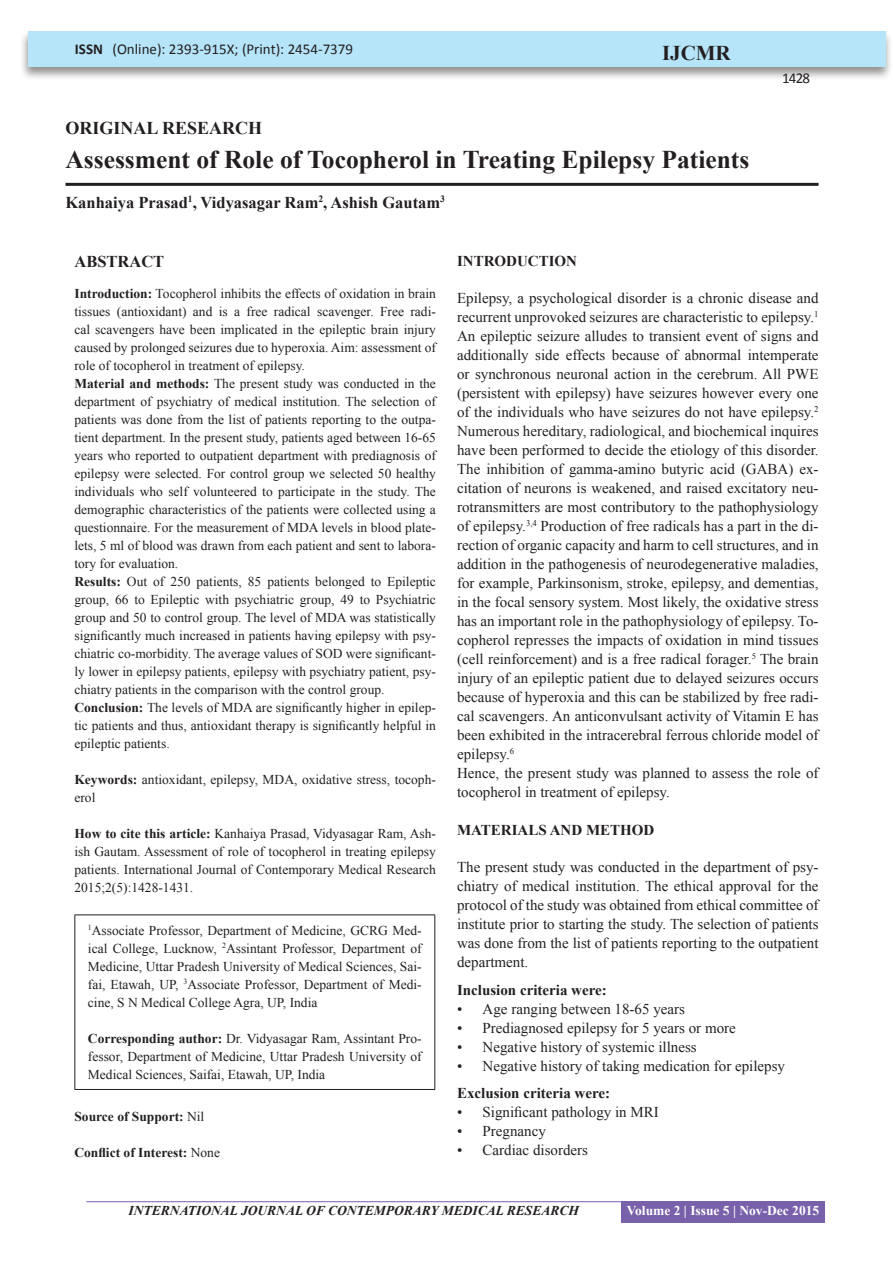
<style>
.page{position:relative;width:893px;height:1263px;background:#fff}
.page>*{position:absolute;margin:0;border:0;box-sizing:border-box;transform-origin:0 0}
.A_Title_New{font:700 25.5px "Times New Roman";color:#231f20}
.t1{font:700 21px "Times New Roman";color:#231f20}
.AT_new{font:700 18px "Times New Roman";color:#231f20}
.AU-New{font:700 16.5px "Times New Roman";color:#231f20}
.ABS_new{font:700 16.5px "Times New Roman";color:#231f20}
.TX_New{font:15px/19px "Times New Roman";color:#231f20;text-align:justify}
.TX_New-2{font:700 15px "Times New Roman";color:#231f20}
.t2{font:15px "Calibri";color:#231f20}
.ABS_TEXT_New{font:13.5px/18px "Times New Roman";color:#231f20;text-align:justify}
.Affi_New{font:13.5px/18px "Times New Roman";color:#231f20;text-align:justify}
.HTC_new{font:13.5px/18px "Times New Roman";color:#231f20;text-align:justify}
.Corresponding{font:13.5px/18px "Times New Roman";color:#231f20;text-align:justify}
.Keyword_New{font:13.5px/18px "Times New Roman";color:#231f20}
.t3{font:italic 700 13.5px "Times New Roman";color:#231f20}
.t4{font:700 13.5px "Times New Roman";color:#fff}
.COI_New{font:700 13.5px "Times New Roman";color:#231f20}
.SOS_New{font:700 13.5px "Times New Roman";color:#231f20}
.s1{font-weight:700}
.s2{font-weight:400}
</style>
<div class="page">
<div style="left:19px;top:29px;width:874px;height:52px;background:#231f20;opacity:.5"></div>
<div style="left:28px;top:31px;width:857px;height:35px;background:#b6e4f9"></div>
<hr style="left:86px;top:1201px;width:586px;height:1px;background:#7960aa">
<div style="left:621px;top:1201px;width:204px;height:22px;background:#7960aa"></div>
<hr style="left:65px;top:183px;width:754px;height:3px;background:#231f20">
<hr style="left:74px;top:914px;width:361px;height:1px;background:#231f20">
<hr style="left:74px;top:915px;width:1px;height:174px;background:#231f20">
<hr style="left:434px;top:915px;width:1px;height:174px;background:#231f20">
<hr style="left:74px;top:1089px;width:361px;height:1px;background:#231f20">
<p class="t2" style="left:75px;top:40px;width:280px"><span class="s1">ISSN</span> (Online): 2393-915X; (Print): 2454-7379</p>
<h2 class="t1" style="left:662px;top:39px;width:70px">IJCMR</h2>
<p class="AT_new" style="left:65px;top:115px;width:198px">ORIGINAL RESEARCH</p>
<p class="A_Title_New" style="left:65px;top:142px;width:685px">Assessment of Role of Tocopherol in Treating Epilepsy Patients</p>
<p class="AU-New" style="left:65px;top:191px;width:381px">Kanhaiya Prasad<sup>1</sup>, Vidyasagar Ram<sup>2</sup>, Ashish Gautam<sup>3</sup></p>
<p class="t2" style="left:782px;top:69px;width:30px">1428</p>
<p class="ABS_new" style="left:74px;top:250px;width:91px">ABSTRACT</p>
<p class="ABS_TEXT_New" style="left:74px;top:284px;width:363px"><span class="s1">Introduction:</span> Tocopherol inhibits the effects of oxidation in brain tissues (antioxidant) and is a free radical scavenger. Free radi&shy;cal scavengers have been implicated in the epileptic brain injury caused by prolonged seizures due to hyperoxia. Aim: assessment of role of tocopherol in treatment of epilepsy.</p>
<p class="ABS_TEXT_New" style="left:74px;top:374px;width:363px"><span class="s1">Material and methods:</span> The present study was conducted in the department of psychiatry of medical institution. The selection of patients was done from the list of patients reporting to the outpa&shy;tient department. In the present study, patients aged between 16-65 years who reported to outpatient department with prediagnosis of epilepsy were selected. For control group we selected 50 healthy individuals who self volunteered to participate in the study. The demographic characteristics of the patients were collected using a questionnaire. For the measurement of MDA levels in blood plate&shy;lets, 5 ml of blood was drawn from each patient and sent to labora&shy;tory for evaluation.</p>
<p class="ABS_TEXT_New" style="left:74px;top:572px;width:363px"><span class="s1">Results:</span> Out of 250 patients, 85 patients belonged to Epileptic group, 66 to Epileptic with psychiatric group, 49 to Psychiatric group and 50 to control group. The level of MDA was statistically significantly much increased in patients having epilepsy with psy&shy;chiatric co-morbidity. The average values of SOD were significant&shy;ly lower in epilepsy patients, epilepsy with psychiatry patient, psy&shy;chiatry patients in the comparison with the control group.</p>
<p class="ABS_TEXT_New" style="left:74px;top:698px;width:363px"><span class="s1">Conclusion:</span> The levels of MDA are significantly higher in epilep&shy;tic patients and thus, antioxidant therapy is significantly helpful in epileptic patients.</p>
<p class="Keyword_New" style="left:74px;top:770px;width:363px"><span class="s1">Keywords:</span> antioxidant, epilepsy, MDA, oxidative stress, tocoph&shy;erol</p>
<p class="HTC_new" style="left:74px;top:824px;width:363px"><span class="s1">How to cite this article:</span> Kanhaiya Prasad, Vidyasagar Ram, Ash&shy;ish Gautam. Assessment of role of tocopherol in treating epilepsy patients. International Journal of Contemporary Medical Research 2015;2(5):1428-1431.</p>
<p class="Affi_New" style="left:88px;top:921px;width:335px"><sup>1</sup>Associate Professor, Department of Medicine, GCRG Med&shy;ical College, Lucknow, <sup>2</sup>Assintant Professor, Department of Medicine, Uttar Pradesh University of Medical Sciences, Sai&shy;fai, Etawah, UP, <sup>3</sup>Associate Professor, Department of Medi&shy;cine, S N Medical College Agra, UP, India</p>
<p class="Corresponding" style="left:88px;top:1029px;width:335px"><span class="s1">Corresponding author:</span> Dr. Vidyasagar Ram, Assintant Pro&shy;fessor, Department of Medicine, Uttar Pradesh University of Medical Sciences, Saifai, Etawah, UP, India</p>
<p class="SOS_New" style="left:74px;top:1107px;width:131px">Source of Support: <span class="s2">Nil</span></p>
<p class="COI_New" style="left:74px;top:1143px;width:147px">Conflict of Interest: <span class="s2">None</span></p>
<h1 class="TX_New-2" style="left:457px;top:250px;width:121px">INTRODUCTION</h1>
<p class="TX_New" style="left:457px;top:288px;width:363px">Epilepsy, a psychological disorder is a chronic disease and recurrent unprovoked seizures are characteristic to epilepsy.<sup>1<br></sup>An epileptic seizure alludes to transient event of signs and additionally side effects because of abnormal intemperate or synchronous neuronal action in the cerebrum. All PWE (persistent with epilepsy) have seizures however every one of the individuals who have seizures do not have epilepsy.<sup>2<br></sup>Numerous hereditary, radiological, and biochemical inquires have been performed to decide the etiology of this disorder.<br>The inhibition of gamma-amino butyric acid (GABA) ex&shy;citation of neurons is weakened, and raised excitatory neu&shy;rotransmitters are most contributory to the pathophysiology of epilepsy.<sup>3,4</sup> Production of free radicals has a part in the di&shy;rection of organic capacity and harm to cell structures, and in addition in the pathogenesis of neurodegenerative maladies, for example, Parkinsonism, stroke, epilepsy, and dementias, in the focal sensory system. Most likely, the oxidative stress has an important role in the pathophysiology of epilepsy. To&shy;copherol represses the impacts of oxidation in mind tissues (cell reinforcement) and is a free radical forager.<sup>5</sup> The brain injury of an epileptic patient due to delayed seizures occurs because of hyperoxia and this can be stabilized by free radi&shy;cal scavengers. An anticonvulsant activity of Vitamin E has been exhibited in the intracerebral ferrous chloride model of epilepsy.<sup>6</sup></p>
<p class="TX_New" style="left:457px;top:763px;width:363px">Hence, the present study was planned to assess the role of tocopherol in treatment of epilepsy.</p>
<h1 class="TX_New-2" style="left:457px;top:820px;width:199px">MATERIALS AND METHOD</h1>
<p class="TX_New" style="left:457px;top:857px;width:363px">The present study was conducted in the department of psy&shy;chiatry of medical institution. The ethical approval for the protocol of the study was obtained from ethical committee of institute prior to starting the study. The selection of patients was done from the list of patients reporting to the outpatient department.</p>
<p class="TX_New-2" style="left:457px;top:979px;width:151px">Inclusion criteria were:</p>
<p class="TX_New" style="left:457px;top:999px;width:229px">• Age ranging between 18-65 years</p>
<p class="TX_New" style="left:457px;top:1018px;width:280px">• Prediagnosed epilepsy for 5 years or more</p>
<p class="TX_New" style="left:457px;top:1037px;width:241px">• Negative history of systemic illness</p>
<p class="TX_New" style="left:457px;top:1056px;width:329px">• Negative history of taking medication for epilepsy</p>
<p class="TX_New-2" style="left:457px;top:1082px;width:155px">Exclusion criteria were:</p>
<p class="TX_New" style="left:457px;top:1102px;width:203px">• Significant pathology in MRI</p>
<p class="TX_New" style="left:457px;top:1121px;width:90px">• Pregnancy</p>
<p class="TX_New" style="left:457px;top:1140px;width:132px">• Cardiac disorders</p>
<p class="t3" style="left:129px;top:1201px;width:452px">INTERNATIONAL JOURNAL OF CONTEMPORARY MEDICAL RESEARCH</p>
<p class="t4" style="left:627px;top:1201px;width:194px">Volume 2 | Issue 5 | Nov-Dec 2015</p>
</div>
